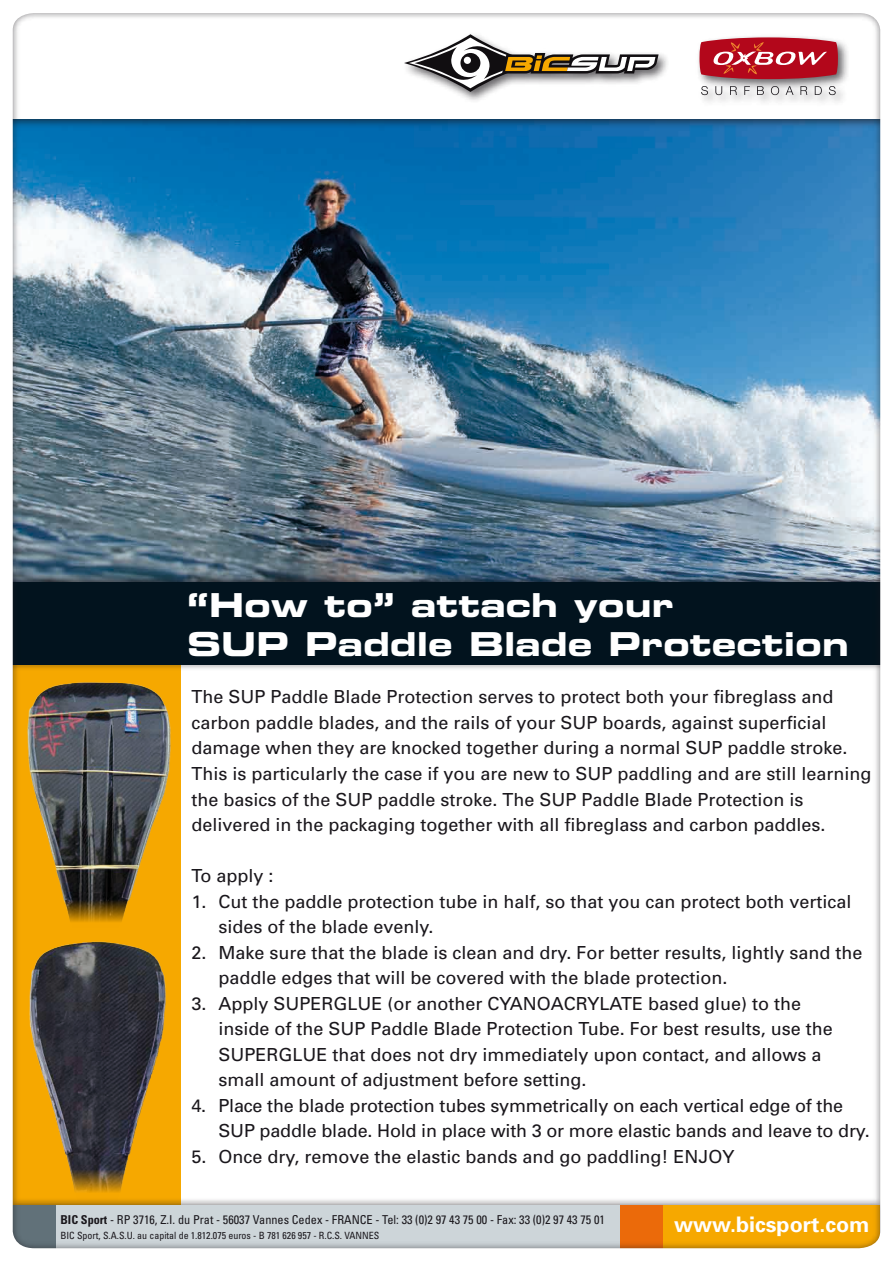
<style>
.page{position:relative;width:893px;height:1263px;background:#fff}
.page>*{position:absolute;margin:0;border:0;box-sizing:border-box;transform-origin:0 0}
.t1{font:33px/39.6px "Eurostile Bold Extended Two";color:#fff}
.t2{font:700 21.45px "Univers";color:#fff}
.t3{font:18px/25.5px "Univers";color:#1a171c}
.t4{font:condensed 12.3px "Univers";color:#1a171c}
.t5{font:condensed 9.9px "Univers";color:#1a171c}
.s1{font-weight:700}
</style>
<div class="page">
<img style="left:12px;top:13px;width:869px;height:1236px">
<h1 class="t1" style="left:187px;top:584px;width:663px">“How to” attach your<br>SUP Paddle Blade Protection</h1>
<p class="t3" style="left:191px;top:684px;width:682px">The SUP Paddle Blade Protection serves to protect both your fibreglass and carbon paddle blades, and the rails of your SUP boards, against superficial damage when they are knocked together during a normal SUP paddle stroke.<br>This is particularly the case if you are new to SUP paddling and are still learning the basics of the SUP paddle stroke. The SUP Paddle Blade Protection is delivered in the packaging together with all fibreglass and carbon paddles.</p>
<p class="t3" style="left:191px;top:863px;width:84px">To apply :</p>
<p class="t3" style="left:218px;top:888px;width:635px;text-indent:-27px">1. Cut the paddle protection tube in half, so that you can protect both vertical sides of the blade evenly.</p>
<p class="t3" style="left:218px;top:940px;width:646px;text-indent:-27px">2. Make sure that the blade is clean and dry. For better results, lightly sand the paddle edges that will be covered with the blade protection.</p>
<p class="t3" style="left:218px;top:991px;width:616px;text-indent:-27px">3. Apply SUPERGLUE (or another CYANOACRYLATE based glue) to the inside of the SUP Paddle Blade Protection Tube. For best results, use the SUPERGLUE that does not dry immediately upon contact, and allows a small amount of adjustment before setting.</p>
<p class="t3" style="left:218px;top:1093px;width:653px;text-indent:-27px">4. Place the blade protection tubes symmetrically on each vertical edge of the<br>SUP paddle blade. Hold in place with 3 or more elastic bands and leave to dry.</p>
<p class="t3" style="left:191px;top:1144px;width:545px">5. Once dry, remove the elastic bands and go paddling! ENJOY</p>
<p class="t4" style="left:60px;top:1211px;width:546px"><span class="s1">BIC Sport</span> - RP 3716, Z.I. du Prat - 56037 Vannes Cedex - FRANCE - Tel: 33 (0)2 97 43 75 00 - Fax: 33 (0)2 97 43 75 01</p>
<p class="t5" style="left:60px;top:1229px;width:320px">BIC Sport, S.A.S.U. au capital de 1.812.075 euros - B 781 626 957 - R.C.S. VANNES</p>
<p class="t2" style="left:674px;top:1211px;width:197px">www.bicsport.com</p>
</div>
